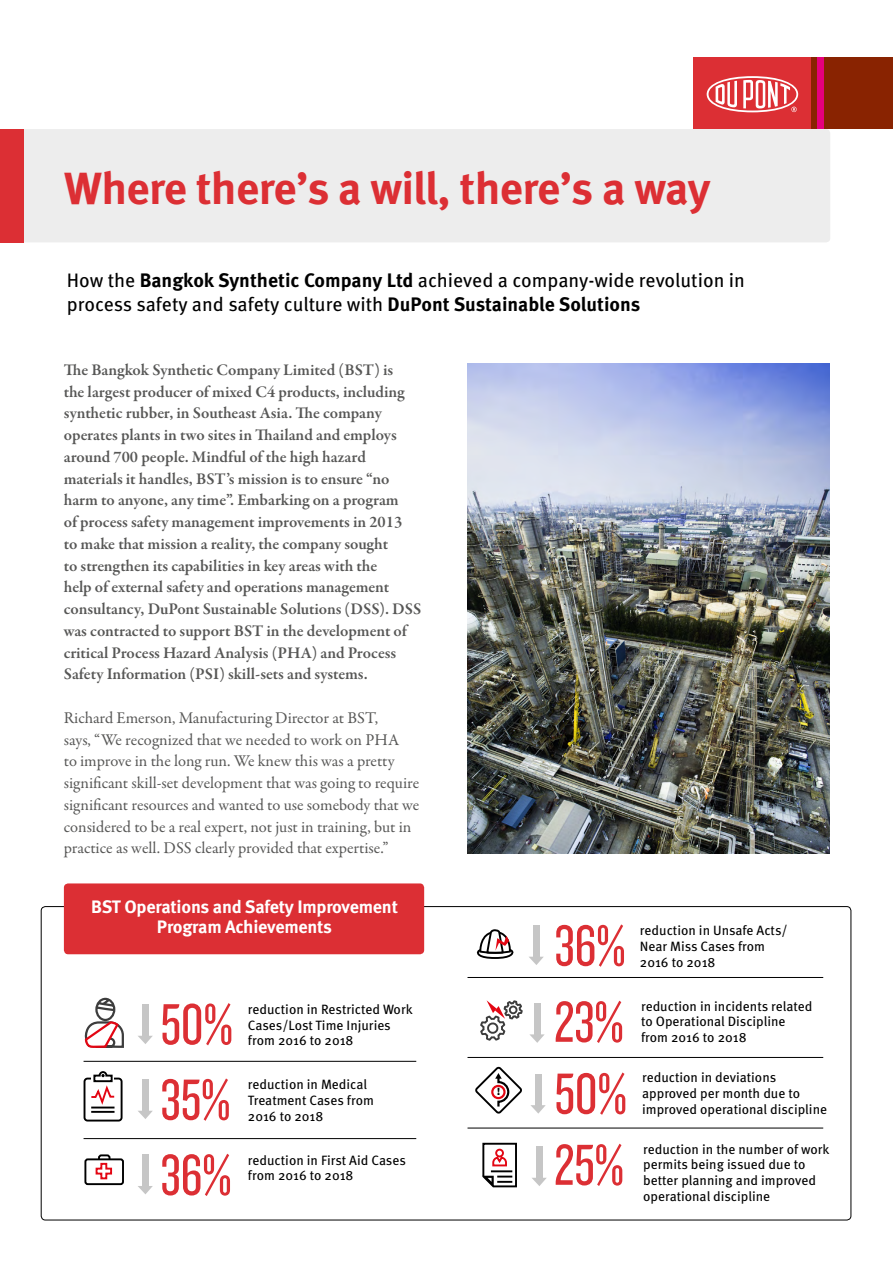
<style>
.page{position:relative;width:893px;height:1263px;background:#fff}
.page>*{position:absolute;margin:0;border:0;box-sizing:border-box;transform-origin:0 0}
.t1{font:60px "Knockout HTF28 Junior Featherwt";color:#dc2f34}
.t2{font:700 45px "Meta OT";letter-spacing:-.015em;color:#dc2f34}
.t3{font:19.5px/24px "Meta Pro";color:#000}
.t4{font:700 18px/20.2px "Meta OT";letter-spacing:-.015em;color:#fff;text-align:center}
.t5{font:600 16.5px/21.8px "Garamond Premr Pro";letter-spacing:-.005em;color:#575756}
.t6{font:16.5px/21.8px "Garamond Premr Pro";letter-spacing:-.005em;color:#575756}
.t7{font:13.5px/15.8px "Meta Pro";color:#000}
.t8{font:800 10.2px "Helvetica Neue";color:#000}
.s1{font-family:"Meta OT";font-weight:700}
</style>
<div class="page">
<div style="left:14px;top:129px;width:816px;height:113px;background:#ededed;border-radius:4px"></div>
<div style="left:811px;top:57px;width:82px;height:72px;background:#892301"></div>
<div style="left:817px;top:57px;width:6px;height:72px;background:#e6007d"></div>
<div style="left:694px;top:57px;width:117px;height:72px;background:#dc2f34"></div>
<svg style="left:707px;top:76px;width:91px;height:36px"></svg>
<div style="left:64px;top:883px;width:360px;height:71px;background:#dc2f34;border-radius:4px"></div>
<div style="left:0;top:129px;width:23px;height:113px;background:#dc2f34"></div>
<img style="left:468px;top:363px;width:361px;height:491px">
<div style="left:142px;top:1079px;width:7px;height:33px;background:#c6c6c6"></div>
<svg style="left:138px;top:1111px;width:15px;height:8px"></svg>
<div style="left:84px;top:1077px;width:39px;height:44px;border:2px solid #000;border-radius:3px"></div>
<div style="left:142px;top:1004px;width:7px;height:33px;background:#c6c6c6"></div>
<svg style="left:138px;top:1036px;width:15px;height:8px"></svg>
<div style="left:142px;top:1154px;width:7px;height:33px;background:#c6c6c6"></div>
<svg style="left:138px;top:1186px;width:15px;height:8px"></svg>
<div style="left:98px;top:1154px;width:12px;height:13px;border:2px solid #000;border-radius:2px"></div>
<div style="left:85px;top:1159px;width:38px;height:25px;background:#fff;border-radius:2px"></div>
<div style="left:84px;top:1158px;width:40px;height:27px;border:2px solid #000;border-radius:2px"></div>
<svg style="left:95px;top:1162px;width:18px;height:18px"></svg>
<div style="left:533px;top:925px;width:7px;height:33px;background:#c6c6c6"></div>
<svg style="left:473px;top:929px;width:73px;height:185px"></svg>
<div style="left:536px;top:1146px;width:7px;height:33px;background:#c6c6c6"></div>
<svg style="left:532px;top:1178px;width:15px;height:8px"></svg>
<svg style="left:482px;top:1142px;width:35px;height:46px"></svg>
<hr style="left:84px;top:1061px;width:332px;height:1px;background:#000">
<hr style="left:467px;top:1057px;width:356px;height:1px;background:#000">
<hr style="left:467px;top:977px;width:356px;height:1px;background:#000">
<hr style="left:467px;top:1128px;width:356px;height:1px;background:#000">
<hr style="left:84px;top:1138px;width:332px;height:1px;background:#000">
<svg style="left:84px;top:997px;width:41px;height:117px"></svg>
<h2 class="t2" style="left:64px;top:160px;width:648px">Where there’s a will, there’s a way</h2>
<p class="t3" style="left:67px;top:268px;width:680px">How the <span class="s1">Bangkok Synthetic Company Ltd</span> achieved a company-wide revolution in process safety and safety culture with <span class="s1">DuPont Sustainable Solutions</span></p>
<p class="t5" style="left:64px;top:359px;width:359px">The Bangkok Synthetic Company Limited (BST) is<br>the largest producer of mixed C4 products, including synthetic rubber, in Southeast Asia. The company operates plants in two sites in Thailand and employs around 700 people. Mindful of the high hazard materials it handles, BST’s mission is to ensure “no harm to anyone, any time”. Embarking on a program<br>of process safety management improvements in 2013<br>to make that mission a reality, the company sought<br>to strengthen its capabilities in key areas with the<br>help of external safety and operations management consultancy, DuPont Sustainable Solutions (DSS). DSS was contracted to support BST in the development of critical Process Hazard Analysis (PHA) and Process Safety Information (PSI) skill-sets and systems.</p>
<p class="t6" style="left:64px;top:707px;width:357px">Richard Emerson, Manufacturing Director at BST,<br>says, “We recognized that we needed to work on PHA<br>to improve in the long run. We knew this was a pretty significant skill-set development that was going to require significant resources and wanted to use somebody that we considered to be a real expert, not just in training, but in practice as well. DSS clearly provided that expertise.”</p>
<p class="t4" style="left:91px;top:896px;width:308px">BST Operations and Safety Improvement<br>Program Achievements</p>
<h1 class="t1" style="left:160px;top:994px;width:74px">50%</h1>
<p class="t7" style="left:248px;top:1002px;width:166px">reduction in Restricted Work<br>Cases/Lost Time Injuries from 2016 to 2018</p>
<h1 class="t1" style="left:160px;top:1070px;width:71px">35%</h1>
<p class="t7" style="left:248px;top:1077px;width:128px">reduction in Medical<br>Treatment Cases from<br>2016 to 2018</p>
<h1 class="t1" style="left:160px;top:1145px;width:73px">36%</h1>
<p class="t7" style="left:248px;top:1152px;width:160px">reduction in First Aid Cases from 2016 to 2018</p>
<p class="t8" style="left:497px;top:1086px;width:5px">!</p>
<h1 class="t1" style="left:554px;top:916px;width:73px">36%</h1>
<p class="t7" style="left:640px;top:923px;width:149px">reduction in Unsafe Acts/<br>Near Miss Cases from<br>2016 to 2018</p>
<h1 class="t1" style="left:554px;top:992px;width:71px">23%</h1>
<p class="t7" style="left:641px;top:998px;width:173px">reduction in incidents related to Operational Discipline from 2016 to 2018</p>
<h1 class="t1" style="left:554px;top:1064px;width:74px">50%</h1>
<p class="t7" style="left:642px;top:1070px;width:187px">reduction in deviations approved per month due to improved operational discipline</p>
<h1 class="t1" style="left:554px;top:1135px;width:71px">25%</h1>
<p class="t7" style="left:643px;top:1141px;width:188px">reduction in the number of work permits being issued due to better planning and improved operational discipline</p>
</div>
